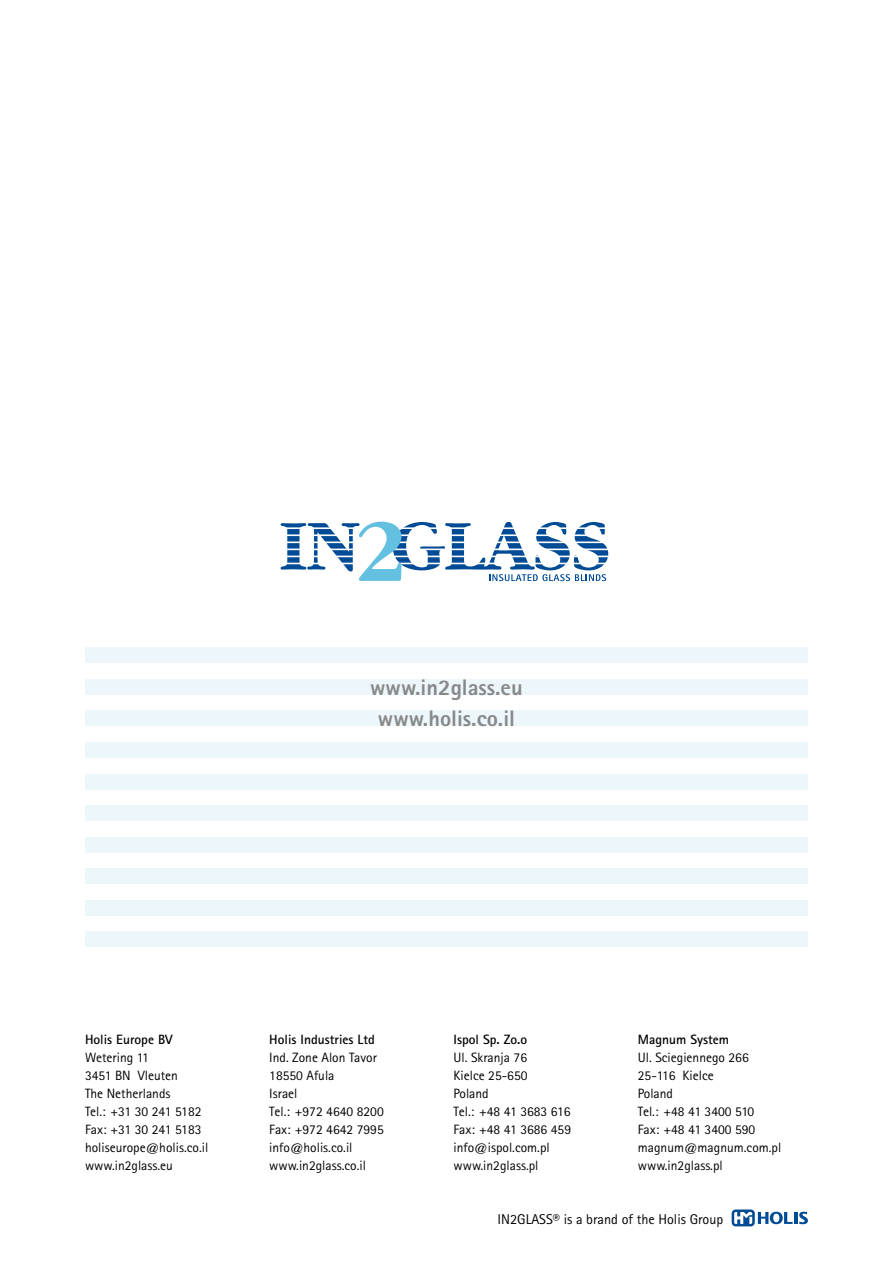
<style>
.page{position:relative;width:893px;height:1263px;background:#fff}
.page>*{position:absolute;margin:0;border:0;box-sizing:border-box;transform-origin:0 0}
.t1{font:800 22.5px/31.5px "Rotis Sans Serif";color:#87888a;text-align:center}
.t2{font:14.1px "Rotis Sans Serif";color:#000}
.t3{font:13.5px/18px "Rotis Sans Serif";color:#000}
.t4{font:700 13.5px "Rotis Sans Serif";color:#000}
</style>
<div class="page">
<div style="left:85px;top:931px;width:723px;height:16px;background:#edf6fa"></div>
<div style="left:85px;top:900px;width:723px;height:16px;background:#edf6fa"></div>
<div style="left:85px;top:868px;width:723px;height:16px;background:#edf6fa"></div>
<div style="left:85px;top:837px;width:723px;height:15px;background:#edf6fa"></div>
<div style="left:85px;top:805px;width:723px;height:16px;background:#edf6fa"></div>
<div style="left:85px;top:774px;width:723px;height:15px;background:#edf6fa"></div>
<div style="left:85px;top:742px;width:723px;height:16px;background:#edf6fa"></div>
<div style="left:85px;top:710px;width:723px;height:16px;background:#edf6fa"></div>
<div style="left:85px;top:679px;width:723px;height:16px;background:#edf6fa"></div>
<div style="left:85px;top:647px;width:723px;height:16px;background:#edf6fa"></div>
<div style="left:732px;top:1209px;width:23px;height:17px;background:#004b95;border-radius:4px"></div>
<svg style="left:758px;top:1212px;width:50px;height:12px"></svg>
<svg style="left:734px;top:1212px;width:18px;height:12px"></svg>
<svg style="left:281px;top:522px;width:327px;height:59px"></svg>
<h1 class="t1" style="left:370px;top:671px;width:154px">www.in2glass.eu www.holis.co.il</h1>
<p class="t4" style="left:85px;top:1031px;width:89px">Holis Europe BV</p>
<p class="t3" style="left:85px;top:1048px;width:125px">Wetering 11<br>3451 BN Vleuten<br>The Netherlands<br>Tel.: +31 30 241 5182<br>Fax: +31 30 241 5183 holiseurope@holis.co.il www.in2glass.eu</p>
<p class="t4" style="left:269px;top:1031px;width:107px">Holis Industries Ltd</p>
<p class="t3" style="left:269px;top:1048px;width:116px">Ind. Zone Alon Tavor<br>18550 Afula<br>Israel<br>Tel.: +972 4640 8200<br>Fax: +972 4642 7995 info@holis.co.il www.in2glass.co.il</p>
<p class="t4" style="left:454px;top:1031px;width:75px">Ispol Sp. Zo.o</p>
<p class="t3" style="left:454px;top:1048px;width:119px">Ul. Skranja 76<br>Kielce 25-650<br>Poland<br>Tel.: +48 41 3683 616<br>Fax: +48 41 3686 459 info@ispol.com.pl www.in2glass.pl</p>
<p class="t4" style="left:638px;top:1031px;width:93px">Magnum System</p>
<p class="t3" style="left:638px;top:1048px;width:145px">Ul. Sciegiennego 266<br>25-116 Kielce<br>Poland<br>Tel.: +48 41 3400 510<br>Fax: +48 41 3400 590 magnum@magnum.com.pl www.in2glass.pl</p>
<p class="t2" style="left:498px;top:1211px;width:227px">IN2GLASS® is a brand of the Holis Group</p>
</div>
